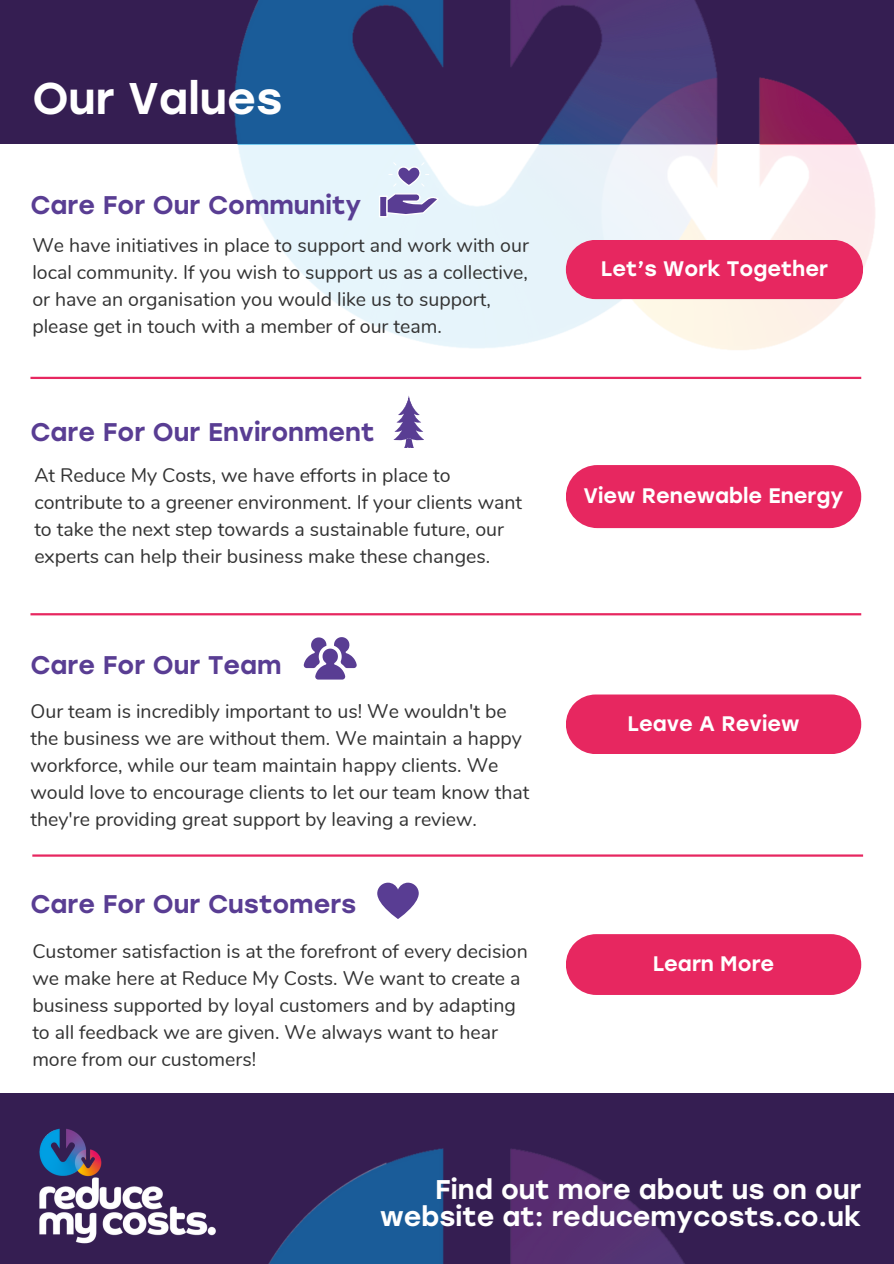
<style>
.page{position:relative;width:894px;height:1264px;background:#fff}
.page>*{position:absolute;margin:0;border:0;box-sizing:border-box;transform-origin:0 0}
.t1{font:500 44.25px "Stolzl";color:#fff}
.t2{font:500 27px/27px "Stolzl";color:#fff;text-align:right}
.t3{font:500 25.5px "Stolzl";color:#593d93}
.t4{font:500 21px "Stolzl";color:#fff}
.t5{font:19.5px/27px "Nunito";color:#323232}
</style>
<div class="page">
<img style="left:164px;top:144px;width:711px;height:235px">
<div style="left:0;top:0;width:893px;height:144px;background:#351e52"></div>
<img style="left:234px;top:0;width:623px;height:144px">
<svg style="left:377px;top:882px;width:41px;height:37px"></svg>
<svg style="left:303px;top:637px;width:53px;height:42px"></svg>
<svg style="left:393px;top:396px;width:30px;height:51px"></svg>
<div style="left:0;top:1093px;width:893px;height:170px;background:#351e52"></div>
<img style="left:269px;top:1148px;width:415px;height:115px">
<div style="left:565px;top:240px;width:297px;height:59px;background:#e72760;border-radius:30px"></div>
<div style="left:565px;top:465px;width:296px;height:63px;background:#e72760;border-radius:32px"></div>
<div style="left:566px;top:934px;width:294px;height:60px;background:#e72760"></div>
<div style="left:566px;top:694px;width:295px;height:60px;background:#e72760"></div>
<img style="left:39px;top:1128px;width:177px;height:116px">
<svg style="left:379px;top:193px;width:59px;height:24px"></svg>
<svg style="left:388px;top:162px;width:41px;height:24px"></svg>
<hr style="left:30px;top:377px;width:831px;height:2px;background:#e72760">
<hr style="left:30px;top:613px;width:831px;height:2px;background:#e72760">
<hr style="left:32px;top:854px;width:830px;height:2px;background:#e72760">
<h3 class="t1" style="left:32px;top:72px;width:251px">Our Values</h3>
<h2 class="t3" style="left:30px;top:189px;width:332px">Care For Our Community</h2>
<p class="t5" style="left:32px;top:232px;width:498px">We have initiatives in place to support and work with our local community. If you wish to support us as a collective, or have an organisation you would like us to support, please get in touch with a member of our team.</p>
<p class="t3" style="left:30px;top:417px;width:345px">Care For Our Environment</p>
<p class="t5" style="left:34px;top:462px;width:489px">At Reduce My Costs, we have efforts in place to contribute to a greener environment. If your clients want to take the next step towards a sustainable future, our experts can help their business make these changes.</p>
<h2 class="t3" style="left:30px;top:649px;width:252px">Care For Our Team</h2>
<p class="t5" style="left:30px;top:698px;width:500px">Our team is incredibly important to us! We wouldn't be the business we are without them. We maintain a happy workforce, while our team maintain happy clients. We would love to encourage clients to let our team know that they're providing great support by leaving a review.</p>
<p class="t3" style="left:30px;top:888px;width:327px">Care For Our Customers</p>
<h3 class="t5" style="left:32px;top:937px;width:497px">Customer satisfaction is at the forefront of every decision we make here at Reduce My Costs. We want to create a business supported by loyal customers and by adapting to all feedback we are given. We always want to hear more from our customers!</h3>
<h1 class="t4" style="left:600px;top:256px;width:228px">Let’s Work Together</h1>
<p class="t4" style="left:583px;top:483px;width:261px">View Renewable Energy</p>
<p class="t4" style="left:627px;top:710px;width:173px">Leave A Review</p>
<p class="t4" style="left:652px;top:951px;width:123px">Learn More</p>
<p class="t2" style="left:380px;top:1176px;width:482px">Find out more about us on our website at: reducemycosts.co.uk</p>
</div>
